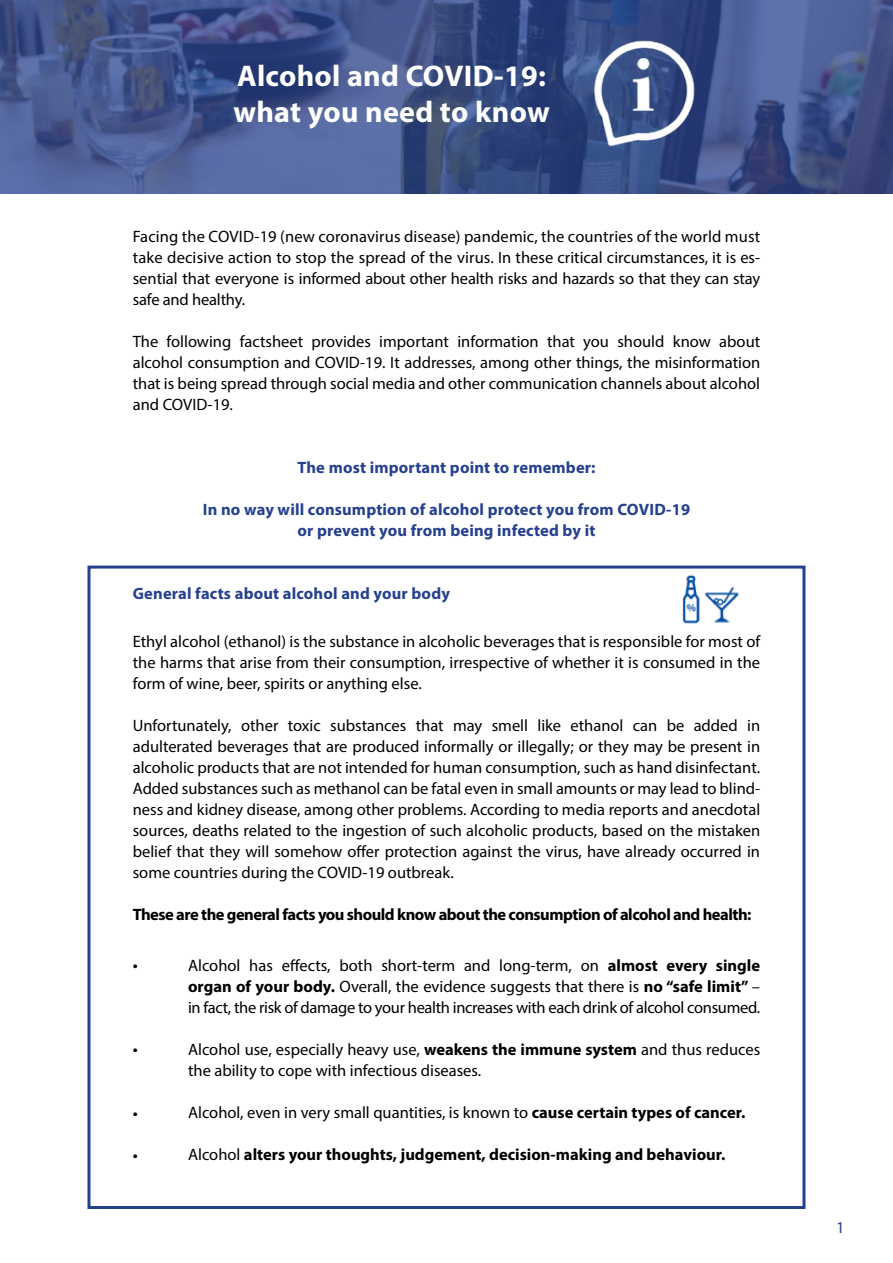
<style>
.page{position:relative;width:893px;height:1263px;background:#fff}
.page>*{position:absolute;margin:0;border:0;box-sizing:border-box;transform-origin:0 0}
.t1{font:700 30px/36px "Myriad Pro";letter-spacing:.01em;color:#fff}
.t2{font:18px "Myriad Pro";color:#000}
.t3{font:16.5px/21px "Myriad Pro";color:#000;text-align:justify}
.t4{font:700 16.5px/21px "Myriad Pro";letter-spacing:.01em;color:#25408f;text-align:center}
.t5{font:700 16.5px "Myriad Pro";letter-spacing:-.03em;color:#000}
.t6{font:700 16.5px "Myriad Pro";color:#000}
.t7{font:16.5px "Myriad Pro";color:#25408f}
.s1{font-weight:700}
.s2{font-weight:400}
</style>
<div class="page">
<svg style="left:0;top:0;width:893px;height:194px;background:#42548a"></svg>
<img style="left:590px;top:21px;width:107px;height:143px">
<img style="left:682px;top:574px;width:57px;height:50px">
<div style="left:87px;top:566px;width:718px;height:643px;border:3px solid #25408f"></div>
<h1 class="t1" style="left:233px;top:57px;width:318px">Alcohol and COVID-19: what you need to know</h1>
<p class="t3" style="left:133px;top:226px;width:629px">Facing the COVID-19 (new coronavirus disease) pandemic, the countries of the world must take decisive action to stop the spread of the virus. In these critical circumstances, it is es&shy;sential that everyone is informed about other health risks and hazards so that they can stay safe and healthy.</p>
<p class="t3" style="left:133px;top:331px;width:629px">The following factsheet provides important information that you should know about alcohol consumption and COVID-19. It addresses, among other things, the misinformation that is being spread through social media and other communication channels about alcohol and COVID-19.</p>
<p class="t4" style="left:297px;top:456px;width:300px">The most important point to remember:</p>
<p class="t4" style="left:203px;top:498px;width:489px">In no way will consumption of alcohol protect you from COVID-19 or prevent you from being infected by it</p>
<p class="t4" style="left:133px;top:582px;width:319px">General facts about alcohol and your body</p>
<p class="t3" style="left:133px;top:631px;width:629px">Ethyl alcohol (ethanol) is the substance in alcoholic beverages that is responsible for most of the harms that arise from their consumption, irrespective of whether it is consumed in the form of wine, beer, spirits or anything else.</p>
<p class="t3" style="left:133px;top:715px;width:629px">Unfortunately, other toxic substances that may smell like ethanol can be added in adulterated beverages that are produced informally or illegally; or they may be present in alcoholic products that are not intended for human consumption, such as hand disinfectant.<br>Added substances such as methanol can be fatal even in small amounts or may lead to blind&shy;ness and kidney disease, among other problems. According to media reports and anecdotal sources, deaths related to the ingestion of such alcoholic products, based on the mistaken belief that they will somehow offer protection against the virus, have already occurred in some countries during the COVID-19 outbreak.</p>
<p class="t5" style="left:133px;top:904px;width:620px">These are the general facts you should know about the consumption of alcohol and health:</p>
<p class="t3" style="left:188px;top:955px;width:574px">Alcohol has effects, both short-term and long-term, on <span class="s1">almost every single organ of your body.</span> Overall, the evidence suggests that there is <span class="s1">no “safe limit”</span> – in fact, the risk of damage to your health increases with each drink of alcohol consumed.</p>
<p class="t3" style="left:188px;top:1039px;width:574px">Alcohol use, especially heavy use, <span class="s1">weakens the immune system</span> and thus reduces the ability to cope with infectious diseases.</p>
<p class="t3" style="left:188px;top:1102px;width:559px">Alcohol, even in very small quantities, is known to <span class="s1">cause certain types of cancer.</span></p>
<p class="t6" style="left:188px;top:1144px;width:539px"><span class="s2">Alcohol</span> alters your thoughts, judgement, decision-making and behaviour.</p>
<p class="t2" style="left:133px;top:954px;width:7px">•</p>
<p class="t2" style="left:133px;top:1038px;width:7px">•</p>
<p class="t2" style="left:133px;top:1102px;width:7px">•</p>
<p class="t2" style="left:133px;top:1144px;width:7px">•</p>
<p class="t7" style="left:836px;top:1217px;width:10px">1</p>
</div>
